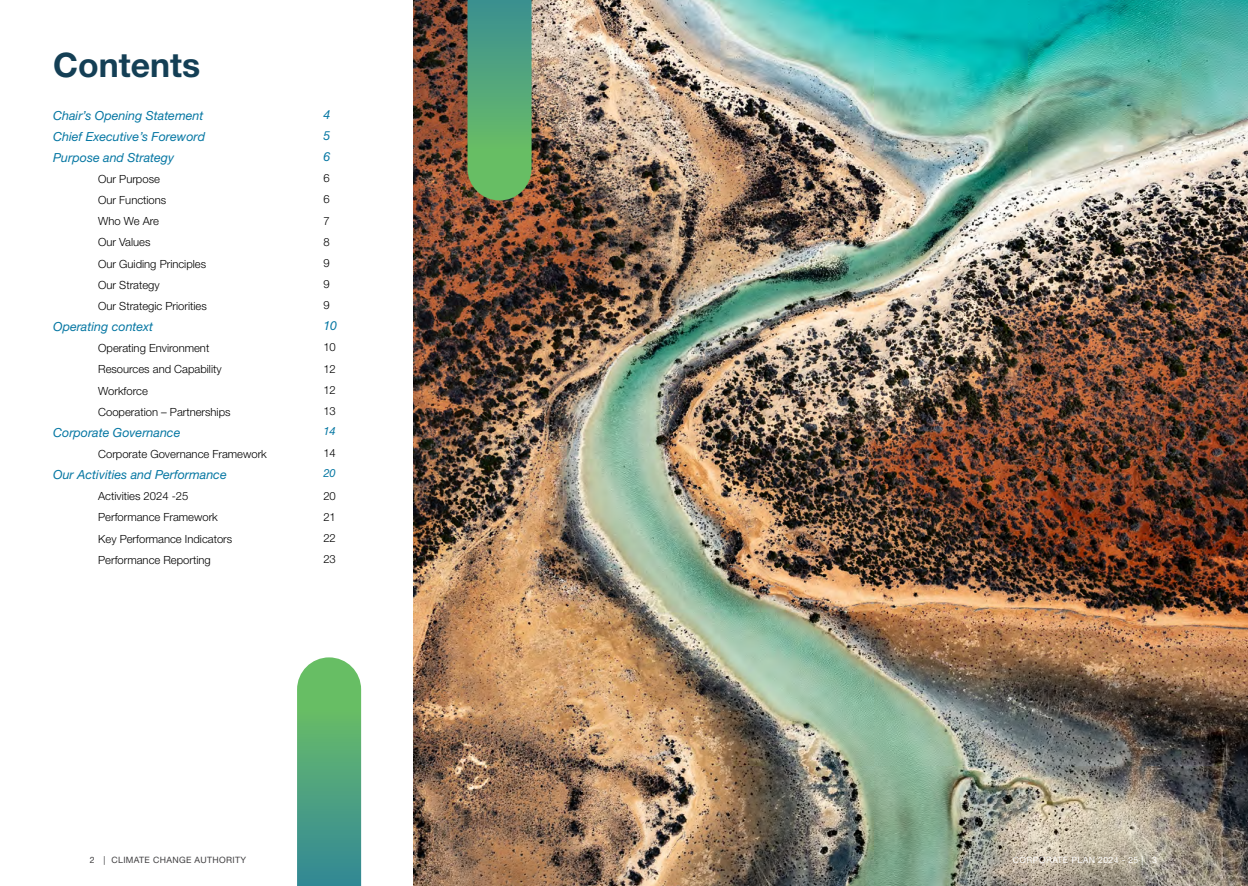
<style>
.page{position:relative;width:1248px;height:886px;background:#fff}
.page>*{position:absolute;margin:0;border:0;box-sizing:border-box;transform-origin:0 0}
.t1{font:700 33.75px "Helvetica Neue LT Std";color:#143f55}
.t2{font:italic 12.5px "Helvetica Neue LT Std";color:#0677a3}
.t3{font:300 11.25px "Helvetica Neue LT Std";color:#000}
.t4{font:italic 11.25px "Helvetica Neue LT Std";color:#0677a3}
.t5{font:8.75px "Helvetica Neue LT Std";letter-spacing:.04em;color:#414042}
.t6{font:8.75px "Helvetica Neue LT Std";letter-spacing:.04em;color:#fff}
.s1{color:#414042}
</style>
<div class="page">
<svg style="left:297px;top:657px;width:64px;height:229px;background:#57a97e"></svg>
<img style="left:414px;top:0;width:833px;height:886px">
<svg style="left:467px;top:0;width:64px;height:200px;background:#57a774"></svg>
<h1 class="t1" style="left:53px;top:44px;width:148px">Contents</h1>
<p class="t2" style="left:53px;top:107px;width:152px">Chair’s Opening Statement</p>
<p class="t2" style="left:323px;top:106px;width:8px">4</p>
<p class="t2" style="left:53px;top:129px;width:153px">Chief Executive’s Foreword</p>
<p class="t2" style="left:323px;top:128px;width:8px">5</p>
<p class="t2" style="left:53px;top:150px;width:122px">Purpose and Strategy</p>
<p class="t2" style="left:323px;top:149px;width:8px">6</p>
<p class="t3" style="left:98px;top:172px;width:63px">Our Purpose</p>
<p class="t3" style="left:323px;top:171px;width:8px">6</p>
<p class="t3" style="left:98px;top:193px;width:70px">Our Functions</p>
<p class="t3" style="left:323px;top:192px;width:8px">6</p>
<p class="t3" style="left:98px;top:214px;width:62px">Who We Are</p>
<p class="t3" style="left:323px;top:214px;width:8px">7</p>
<p class="t3" style="left:98px;top:236px;width:54px">Our Values</p>
<p class="t3" style="left:323px;top:235px;width:8px">8</p>
<p class="t3" style="left:98px;top:257px;width:109px">Our Guiding Principles</p>
<p class="t3" style="left:323px;top:256px;width:8px">9</p>
<p class="t3" style="left:98px;top:278px;width:63px">Our Strategy</p>
<p class="t3" style="left:323px;top:277px;width:8px">9</p>
<p class="t3" style="left:98px;top:299px;width:110px">Our Strategic Priorities</p>
<p class="t3" style="left:323px;top:298px;width:8px">9</p>
<p class="t2" style="left:53px;top:319px;width:102px">Operating context</p>
<p class="t2" style="left:323px;top:318px;width:15px">10</p>
<p class="t3" style="left:98px;top:341px;width:113px">Operating Environment</p>
<p class="t3" style="left:323px;top:340px;width:14px">10</p>
<p class="t3" style="left:98px;top:362px;width:125px">Resources and Capability</p>
<p class="t3" style="left:323px;top:362px;width:14px">12</p>
<p class="t3" style="left:98px;top:384px;width:51px">Workforce</p>
<p class="t3" style="left:323px;top:383px;width:14px">12</p>
<p class="t3" style="left:98px;top:405px;width:134px">Cooperation – Partnerships</p>
<p class="t3" style="left:323px;top:404px;width:14px">13</p>
<p class="t2" style="left:53px;top:425px;width:129px">Corporate Governance</p>
<p class="t4" style="left:323px;top:424px;width:14px">14</p>
<p class="t3" style="left:98px;top:447px;width:170px">Corporate Governance Framework</p>
<p class="t3" style="left:323px;top:446px;width:14px">14</p>
<p class="t2" style="left:53px;top:467px;width:175px">Our Activities and Performance</p>
<p class="t4" style="left:323px;top:466px;width:14px">20</p>
<p class="t3" style="left:98px;top:489px;width:92px">Activities 2024 -25</p>
<p class="t3" style="left:323px;top:489px;width:14px">20</p>
<p class="t3" style="left:98px;top:510px;width:121px">Performance Framework</p>
<p class="t3" style="left:323px;top:510px;width:14px">21</p>
<p class="t3" style="left:98px;top:532px;width:135px">Key Performance Indicators</p>
<p class="t3" style="left:323px;top:531px;width:14px">22</p>
<p class="t3" style="left:98px;top:553px;width:114px">Performance Reporting</p>
<p class="t3" style="left:323px;top:552px;width:14px">23</p>
<p class="t5" style="left:90px;top:854px;width:158px">2 | CLIMATE CHANGE AUTHORITY</p>
<p class="t6" style="left:1012px;top:854px;width:146px">CORPORATE PLAN 2024 - 25 | <span class="s1">3</span></p>
</div>
